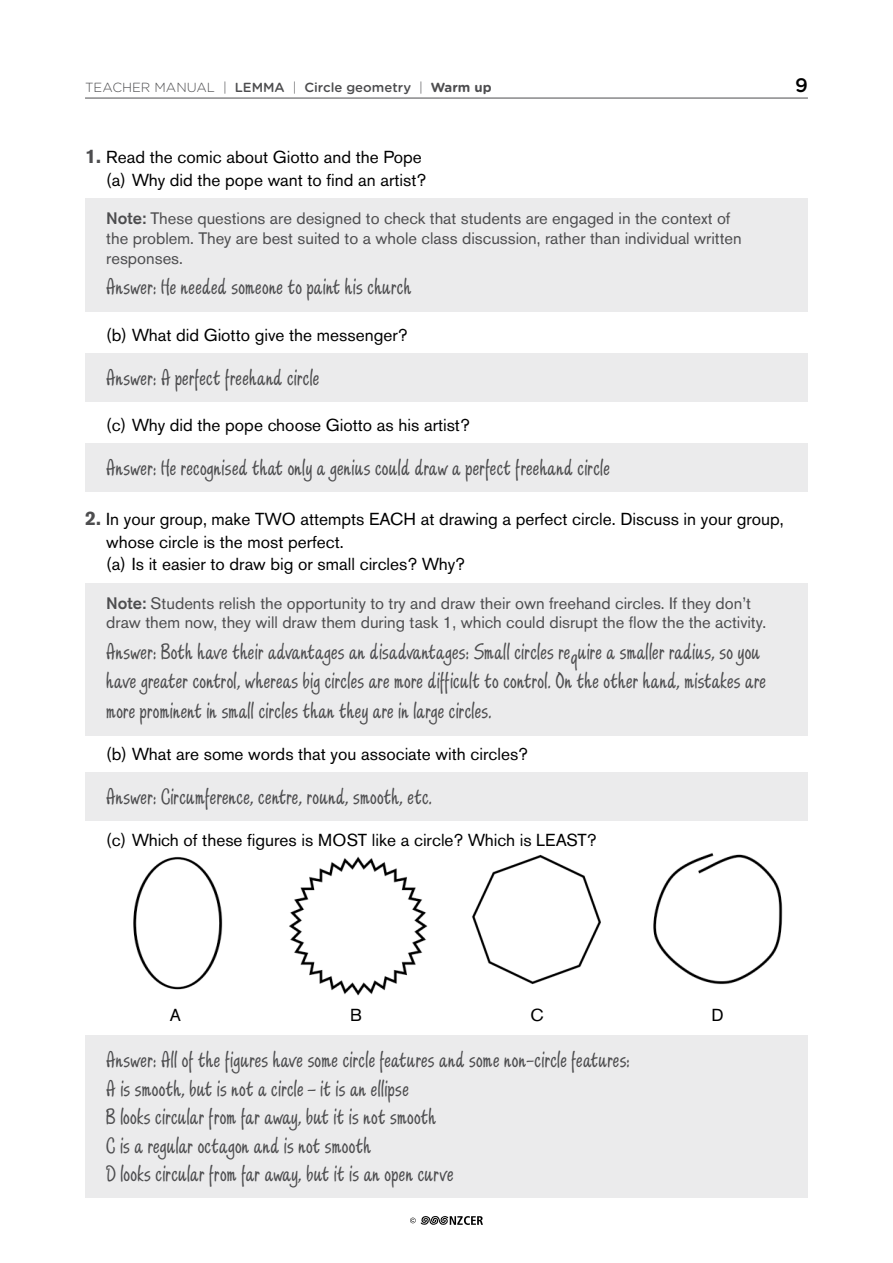
<style>
.page{position:relative;width:893px;height:1263px;background:#fff}
.page>*{position:absolute;margin:0;border:0;box-sizing:border-box;transform-origin:0 0}
.t1{font:25.5px/28.5px "Scripture";letter-spacing:.01em;color:#4d4d4f}
.t2{font:500 19.5px "Gotham Rounded";color:#000}
.t3{font:17.25px/22.5px "Akzidenz Grotesk BE";color:#000;text-align:right}
.t4{font:16.5px/19.8px "Akzidenz Grotesk BE";color:#4d4d4f}
.t5{font:500 13.2px "Gotham Rounded";color:#4d4d4f}
.s1{font-weight:300}
.s2{font-weight:700}
.s3{font-weight:700;font-size:19.5px;color:#4d4d4f}
.s4{font-weight:500}
</style>
<div class="page">
<svg style="left:410px;top:1216px;width:73px;height:9px"></svg>
<hr style="left:85px;top:98px;width:723px;height:1px;background:#4d4d4f">
<div style="left:85px;top:198px;width:723px;height:113px;background:#ebebec"></div>
<div style="left:85px;top:353px;width:723px;height:49px;background:#ebebec"></div>
<div style="left:85px;top:443px;width:723px;height:49px;background:#ebebec"></div>
<div style="left:85px;top:583px;width:723px;height:152px;background:#ebebec"></div>
<div style="left:85px;top:772px;width:723px;height:49px;background:#ebebec"></div>
<img style="left:133px;top:856px;width:90px;height:134px">
<img style="left:289px;top:856px;width:139px;height:139px">
<img style="left:472px;top:854px;width:129px;height:131px">
<img style="left:653px;top:853px;width:130px;height:132px">
<div style="left:85px;top:1035px;width:723px;height:163px;background:#ebebec"></div>
<p class="t5" style="left:85px;top:78px;width:408px"><span class="s1">TEACHER MANUAL |</span> LEMMA <span class="s1">|</span> Circle geometry <span class="s1">|</span> <span class="s2">Warm up</span></p>
<p class="t2" style="left:795px;top:71px;width:14px">9</p>
<p class="t3" style="left:85px;top:146px;width:343px"><span class="s3">1.</span> Read the comic about Giotto and the Pope (a) Why did the pope want to find an artist?</p>
<p class="t4" style="left:106px;top:209px;width:637px"><span class="s4">Note:</span> These questions are designed to check that students are engaged in the context of the problem. They are best suited to a whole class discussion, rather than individual written responses.</p>
<p class="t1" style="left:106px;top:273px;width:307px">Answer: He needed someone to paint his church</p>
<p class="t3" style="left:106px;top:323px;width:303px">(b) What did Giotto give the messenger?</p>
<p class="t1" style="left:106px;top:364px;width:215px">Answer: A perfect freehand circle</p>
<p class="t3" style="left:106px;top:414px;width:365px">(c) Why did the pope choose Giotto as his artist?</p>
<p class="t1" style="left:106px;top:454px;width:505px">Answer: He recognised that only a genius could draw a perfect freehand circle</p>
<p class="t3" style="left:106px;top:508px;width:679px;text-align:left;text-indent:-21px"><span class="s3">2.</span> In your group, make TWO attempts EACH at drawing a perfect circle. Discuss in your group, whose circle is the most perfect.<br>(a) Is it easier to draw big or small circles? Why?</p>
<p class="t4" style="left:106px;top:593px;width:661px"><span class="s4">Note:</span> Students relish the opportunity to try and draw their own freehand circles. If they don’t draw them now, they will draw them during task 1, which could disrupt the flow the the activity.</p>
<p class="t1" style="left:106px;top:638px;width:661px;line-height:29.5px">Answer: Both have their advantages an disadvantages: Small circles require a smaller radius, so you have greater control, whereas big circles are more difficult to control. On the other hand, mistakes are more prominent in small circles than they are in large circles.</p>
<p class="t3" style="left:106px;top:743px;width:423px">(b) What are some words that you associate with circles?</p>
<p class="t1" style="left:106px;top:783px;width:327px">Answer: Circumference, centre, round, smooth, etc.</p>
<p class="t3" style="left:106px;top:829px;width:492px">(c) Which of these figures is MOST like a circle? Which is LEAST?</p>
<p class="t3" style="left:170px;top:1004px;width:13px">A</p>
<p class="t3" style="left:350px;top:1004px;width:13px">B</p>
<p class="t3" style="left:530px;top:1004px;width:14px">C</p>
<p class="t3" style="left:711px;top:1004px;width:14px">D</p>
<p class="t1" style="left:106px;top:1046px;width:525px">Answer: All of the figures have some circle features and some non-circle features:<br>A is smooth, but is not a circle – it is an ellipse<br>B looks circular from far away, but it is not smooth<br>C is a regular octagon and is not smooth<br>D looks circular from far away, but it is an open curve</p>
</div>
